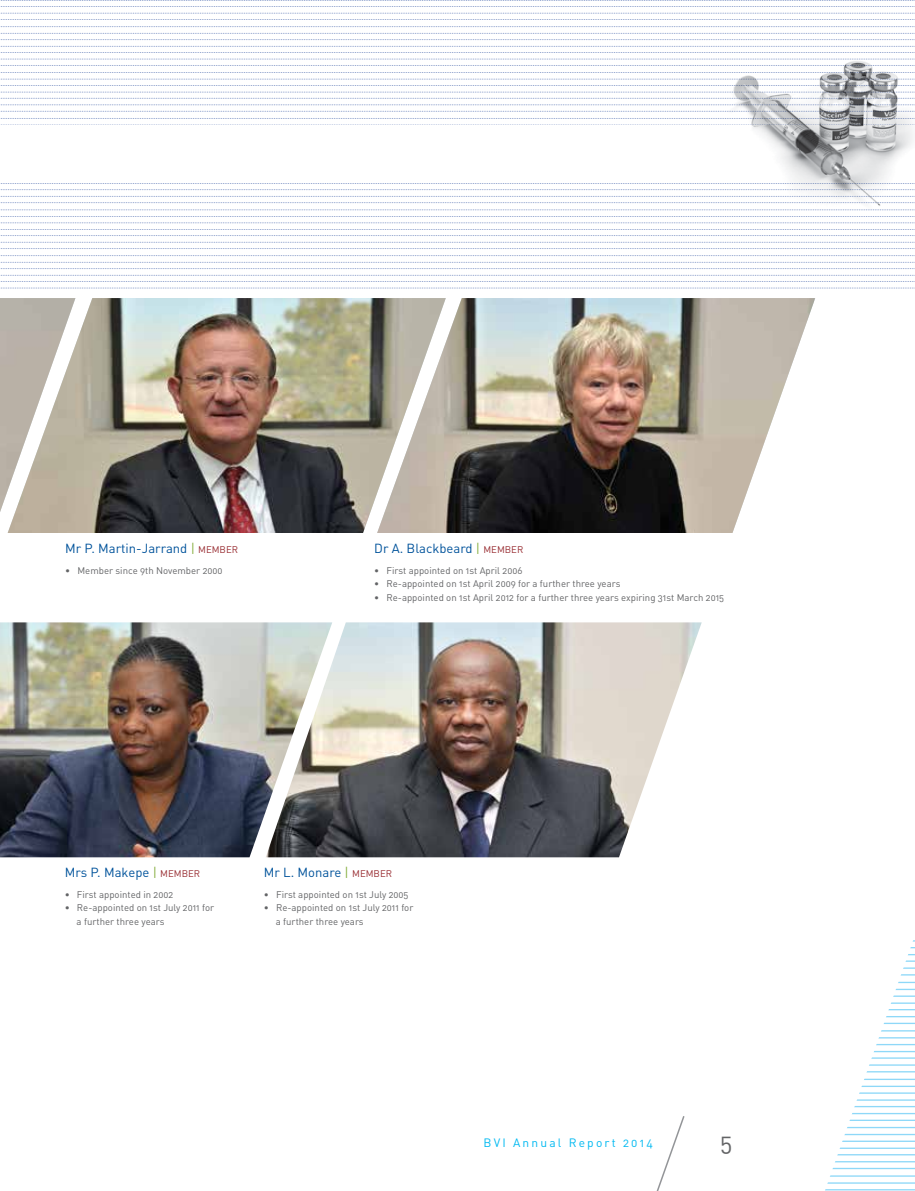
<style>
.page{position:relative;width:915px;height:1191px;background:#fff}
.page>*{position:absolute;margin:0;border:0;box-sizing:border-box;transform-origin:0 0}
.t1{font:24px "DIN Regular Alternate";color:#636466}
.t2{font:13.05px "DIN Regular Alternate";color:#00539b}
.t3{font:12px "DIN Regular Alternate";letter-spacing:.18em;color:#00b9f1}
.t4{font:9.6px/13.5px "DIN Regular Alternate";color:#636466}
.s1{color:#86af40}
.s2{font-size:9.6px;color:#992e33}
</style>
<div class="page">
<svg style="left:0;top:72px;width:915px;height:1px"></svg>
<svg style="left:0;top:255px;width:915px;height:1px"></svg>
<svg style="left:0;top:26px;width:915px;height:1px"></svg>
<svg style="left:0;top:209px;width:915px;height:1px"></svg>
<svg style="left:0;top:118px;width:915px;height:1px"></svg>
<svg style="left:0;top:111px;width:915px;height:1px"></svg>
<svg style="left:0;top:79px;width:915px;height:7px"></svg>
<svg style="left:0;top:262px;width:915px;height:7px"></svg>
<svg style="left:0;top:33px;width:915px;height:7px"></svg>
<svg style="left:0;top:216px;width:915px;height:7px"></svg>
<svg style="left:0;top:13px;width:915px;height:7px"></svg>
<svg style="left:0;top:196px;width:915px;height:7px"></svg>
<svg style="left:0;top:288px;width:915px;height:1px"></svg>
<svg style="left:0;top:59px;width:915px;height:7px"></svg>
<svg style="left:0;top:242px;width:915px;height:7px"></svg>
<svg style="left:0;top:0;width:915px;height:7px"></svg>
<svg style="left:0;top:183px;width:915px;height:7px"></svg>
<svg style="left:0;top:92px;width:915px;height:13px"></svg>
<svg style="left:0;top:275px;width:915px;height:7px"></svg>
<svg style="left:0;top:46px;width:915px;height:7px"></svg>
<svg style="left:0;top:229px;width:915px;height:7px"></svg>
<div style="left:0;top:298px;width:8px;height:214px;background:#b9b1a6"></div>
<img style="left:8px;top:298px;width:369px;height:235px">
<img style="left:377px;top:298px;width:438px;height:235px">
<img style="left:0;top:622px;width:265px;height:235px">
<img style="left:265px;top:622px;width:436px;height:235px">
<hr style="left:817px;top:933px;width:97px;height:1px;background:#8ed8f8">
<hr style="left:817px;top:1126px;width:97px;height:2px;background:#8ed8f8">
<hr style="left:817px;top:1030px;width:97px;height:1px;background:#8ed8f8">
<hr style="left:817px;top:981px;width:97px;height:2px;background:#8ed8f8">
<hr style="left:817px;top:1175px;width:97px;height:1px;background:#8ed8f8">
<hr style="left:817px;top:1078px;width:97px;height:2px;background:#8ed8f8">
<hr style="left:817px;top:960px;width:97px;height:2px;background:#8ed8f8">
<hr style="left:817px;top:1154px;width:97px;height:1px;background:#8ed8f8">
<hr style="left:817px;top:1057px;width:97px;height:1px;background:#8ed8f8">
<hr style="left:817px;top:1009px;width:97px;height:1px;background:#8ed8f8">
<hr style="left:817px;top:1105px;width:97px;height:2px;background:#8ed8f8">
<hr style="left:817px;top:947px;width:97px;height:1px;background:#8ed8f8">
<hr style="left:817px;top:1140px;width:97px;height:2px;background:#8ed8f8">
<hr style="left:817px;top:1043px;width:97px;height:2px;background:#8ed8f8">
<hr style="left:817px;top:995px;width:97px;height:2px;background:#8ed8f8">
<hr style="left:817px;top:1189px;width:97px;height:1px;background:#8ed8f8">
<hr style="left:817px;top:1092px;width:97px;height:1px;background:#8ed8f8">
<hr style="left:817px;top:974px;width:97px;height:1px;background:#8ed8f8">
<hr style="left:817px;top:1167px;width:97px;height:2px;background:#8ed8f8">
<hr style="left:817px;top:1071px;width:97px;height:1px;background:#8ed8f8">
<hr style="left:817px;top:1022px;width:97px;height:2px;background:#8ed8f8">
<hr style="left:817px;top:1119px;width:97px;height:2px;background:#8ed8f8">
<hr style="left:817px;top:925px;width:97px;height:1px;background:#8ed8f8">
<hr style="left:817px;top:940px;width:97px;height:1px;background:#8ed8f8">
<hr style="left:817px;top:1133px;width:97px;height:2px;background:#8ed8f8">
<hr style="left:817px;top:1037px;width:97px;height:1px;background:#8ed8f8">
<hr style="left:817px;top:988px;width:97px;height:2px;background:#8ed8f8">
<hr style="left:817px;top:1182px;width:97px;height:1px;background:#8ed8f8">
<hr style="left:817px;top:1085px;width:97px;height:2px;background:#8ed8f8">
<hr style="left:817px;top:967px;width:97px;height:2px;background:#8ed8f8">
<hr style="left:817px;top:1161px;width:97px;height:1px;background:#8ed8f8">
<hr style="left:817px;top:1064px;width:97px;height:1px;background:#8ed8f8">
<hr style="left:817px;top:1016px;width:97px;height:1px;background:#8ed8f8">
<hr style="left:817px;top:1112px;width:97px;height:2px;background:#8ed8f8">
<hr style="left:817px;top:918px;width:97px;height:1px;background:#8ed8f8">
<hr style="left:817px;top:954px;width:97px;height:1px;background:#8ed8f8">
<hr style="left:817px;top:1147px;width:97px;height:2px;background:#8ed8f8">
<hr style="left:817px;top:1050px;width:97px;height:2px;background:#8ed8f8">
<hr style="left:817px;top:1002px;width:97px;height:2px;background:#8ed8f8">
<hr style="left:817px;top:1099px;width:97px;height:1px;background:#8ed8f8">
<svg style="left:656px;top:1116px;width:29px;height:75px"></svg>
<img style="left:720px;top:58px;width:194px;height:153px">
<h2 class="t2" style="left:65px;top:539px;width:174px">Mr P. Martin-Jarrand <span class="s1">|</span> <span class="s2">MEMBER</span></h2>
<p class="t4" style="left:65px;top:563px;width:159px">• Member since 9th November 2000</p>
<h2 class="t2" style="left:374px;top:539px;width:150px">Dr A. Blackbeard <span class="s1">|</span> <span class="s2">MEMBER</span></h2>
<p class="t4" style="left:374px;top:563px;width:150px">• First appointed on 1st April 2006</p>
<p class="t4" style="left:374px;top:576px;width:247px">• Re-appointed on 1st April 2009 for a further three years</p>
<p class="t4" style="left:374px;top:590px;width:351px">• Re-appointed on 1st April 2012 for a further three years expiring 31st March 2015</p>
<h2 class="t2" style="left:65px;top:863px;width:137px">Mrs P. Makepe <span class="s1">|</span> <span class="s2">MEMBER</span></h2>
<p class="t4" style="left:65px;top:887px;width:110px">• First appointed in 2002</p>
<p class="t4" style="left:77px;top:900px;width:139px;text-indent:-12px">• Re-appointed on 1st July 2011 for a further three years</p>
<h2 class="t2" style="left:264px;top:863px;width:130px">Mr L. Monare <span class="s1">|</span> <span class="s2">MEMBER</span></h2>
<p class="t4" style="left:264px;top:887px;width:146px">• First appointed on 1st July 2005</p>
<p class="t4" style="left:276px;top:900px;width:139px;text-indent:-12px">• Re-appointed on 1st July 2011 for a further three years</p>
<p class="t3" style="left:483px;top:1135px;width:171px">BVI Annual Report 2014</p>
<h1 class="t1" style="left:719px;top:1127px;width:14px">5</h1>
</div>
